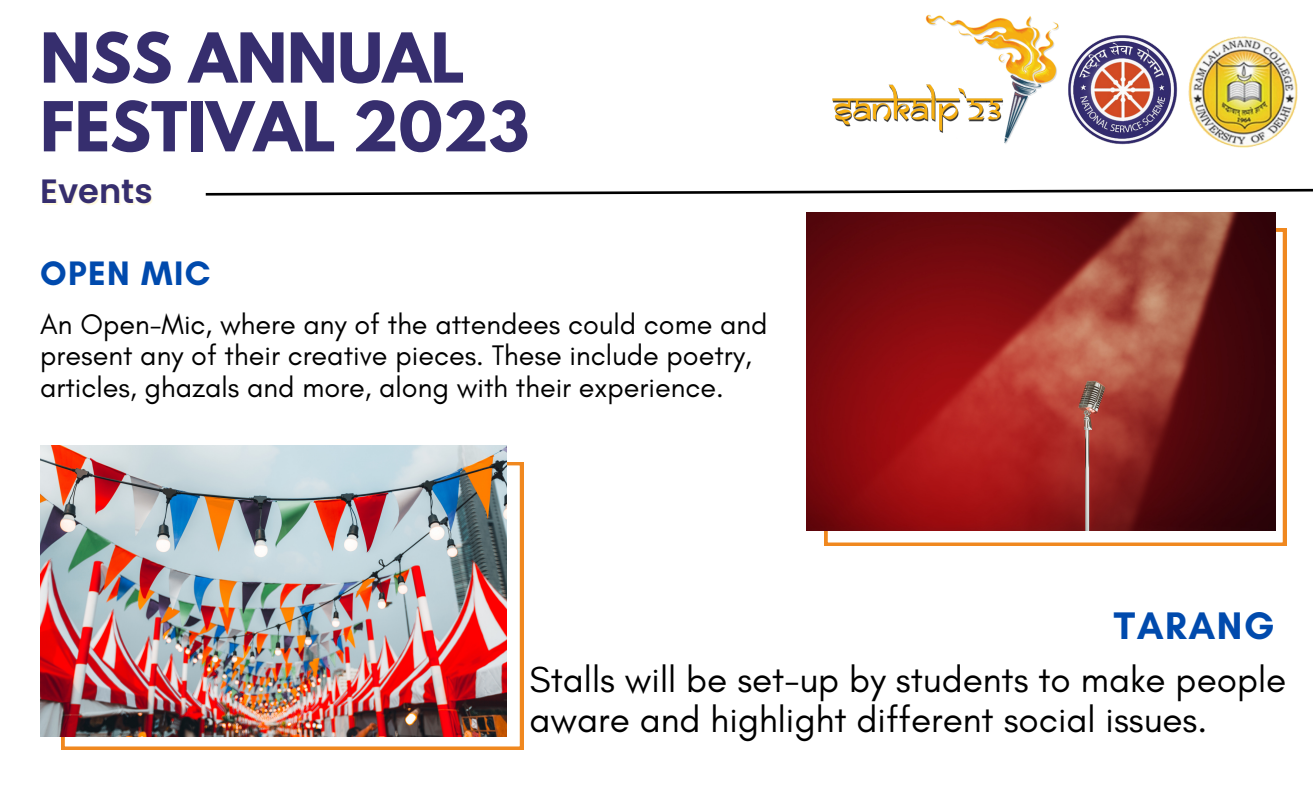
<style>
.page{position:relative;width:1313px;height:788px;background:#fff}
.page>*{position:absolute;margin:0;border:0;box-sizing:border-box;transform-origin:0 0}
.t1{font:700 60.9px/68.7px "League Spartan";color:#362e6e}
.t2{font:700 39.11px "Glacial Indifference";letter-spacing:.04em;color:#004aad}
.t3{font:36.84px/40.2px "Glacial Indifference";color:#000}
.t4{font:700 34.56px "Glacial Indifference";letter-spacing:.04em;color:#004aad}
.t5{font:600 33.69px "Poppins";color:#362e6e}
.t6{font:28.7px/31.3px "Glacial Indifference";color:#000}
</style>
<div class="page">
<img style="left:1068px;top:35px;width:106px;height:110px">
<img style="left:1174px;top:36px;width:124px;height:112px">
<img style="left:925px;top:14px;width:134px;height:130px">
<img style="left:832px;top:84px;width:171px;height:52px">
<svg style="left:205px;top:188px;width:1107px;height:8px"></svg>
<svg style="left:824px;top:228px;width:462px;height:317px"></svg>
<img style="left:807px;top:212px;width:468px;height:318px">
<svg style="left:62px;top:462px;width:461px;height:287px"></svg>
<img style="left:40px;top:445px;width:466px;height:291px">
<h1 class="t1" style="left:40px;top:31px;width:490px">NSS ANNUAL<br>FESTIVAL 2023</h1>
<p class="t5" style="left:40px;top:168px;width:114px">Events</p>
<p class="t4" style="left:40px;top:252px;width:172px">OPEN MIC</p>
<p class="t6" style="left:40px;top:308px;width:729px">An Open-Mic, where any of the attendees could come and present any of their creative pieces. These include poetry, articles, ghazals and more, along with their experience.</p>
<h2 class="t2" style="left:1113px;top:602px;width:162px">TARANG</h2>
<p class="t3" style="left:529px;top:658px;width:758px">Stalls will be set-up by students to make people aware and highlight different social issues.</p>
</div>
